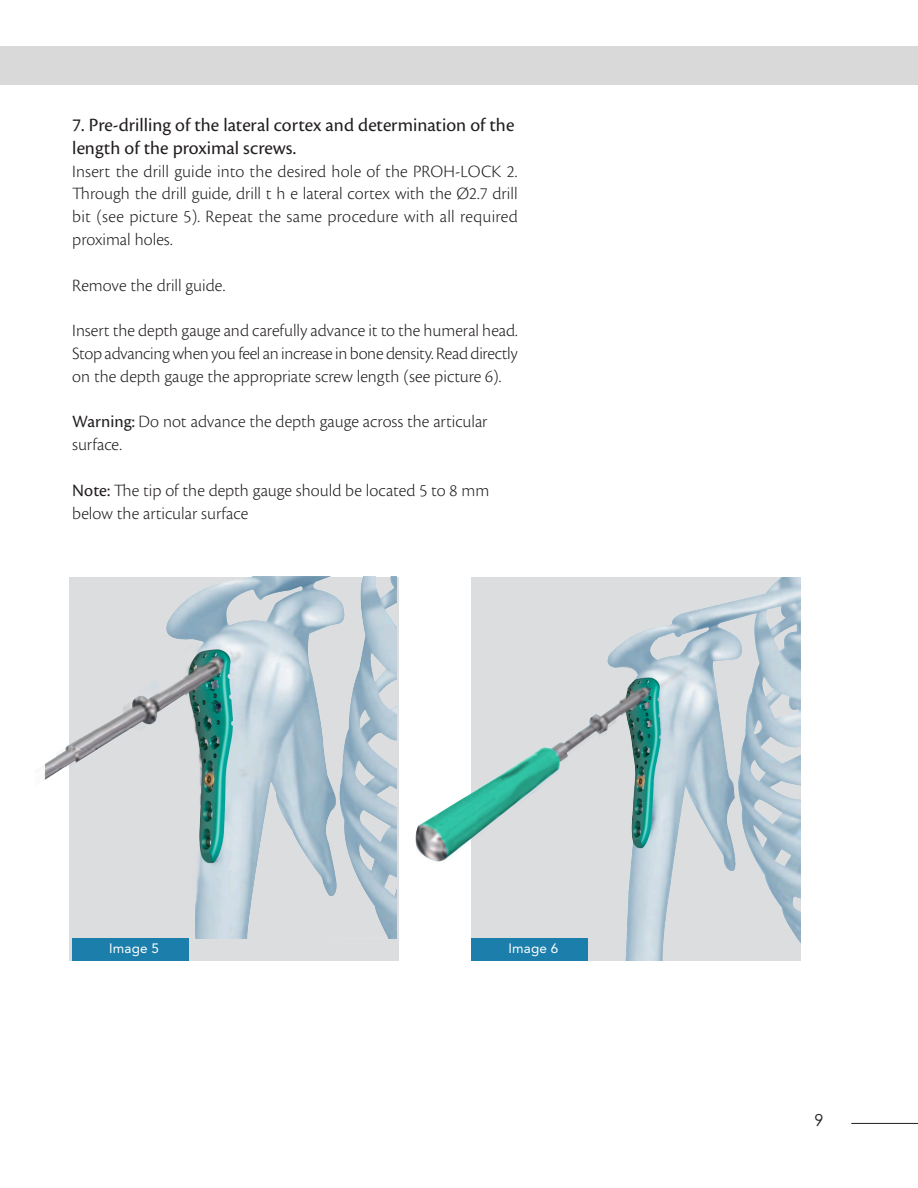
<style>
.page{position:relative;width:918px;height:1188px;background:#fff}
.page>*{position:absolute;margin:0;border:0;box-sizing:border-box;transform-origin:0 0}
.subtemas{font:19.5px "Cronos Pro";color:#231f20}
.subtemas-2{font:300 18px/22.8px "Cronos Pro";color:#231f20;text-align:justify}
.sinsangria{font:300 18px "Cronos Pro";color:#231f20}
.t1{font:16.5px "Century Gothic";color:#231f20}
.t2{font:13.5px "Avenir LT Std";letter-spacing:.01em;color:#fff}
.s1{font-weight:400}
</style>
<div class="page">
<div style="left:0;top:46px;width:918px;height:39px;background:#d9d9d9"></div>
<hr style="left:851px;top:1123px;width:67px;height:1px;background:#231f20">
<div style="left:70px;top:577px;width:329px;height:384px;background:#dcdddf"></div>
<img style="left:44px;top:577px;width:353px;height:361px">
<img style="left:415px;top:577px;width:385px;height:384px">
<div style="left:72px;top:938px;width:116px;height:23px;background:#1c7eab"></div>
<div style="left:472px;top:938px;width:116px;height:23px;background:#1c7eab"></div>
<p class="subtemas" style="left:72px;top:114px;width:444px">7. Pre-drilling of the lateral cortex and determination of the</p>
<p class="subtemas" style="left:72px;top:137px;width:225px">length of the proximal screws.</p>
<p class="subtemas-2" style="left:72px;top:160px;width:447px">Insert the drill guide into the desired hole of the PROH-LOCK 2.<br>Through the drill guide, drill t h e lateral cortex with the Ø2.7 drill bit (see picture 5). Repeat the same procedure with all required proximal holes.</p>
<p class="subtemas-2" style="left:72px;top:274px;width:154px">Remove the drill guide.</p>
<p class="subtemas-2" style="left:72px;top:319px;width:447px">Insert the depth gauge and carefully advance it to the humeral head.<br>Stop advancing when you feel an increase in bone density. Read directly on the depth gauge the appropriate screw length (see picture 6).</p>
<p class="sinsangria" style="left:72px;top:412px;width:417px"><span class="s1">Warning:</span> Do not advance the depth gauge across the articular</p>
<p class="sinsangria" style="left:72px;top:434px;width:51px">surface.</p>
<p class="sinsangria" style="left:72px;top:480px;width:418px"><span class="s1">Note:</span> The tip of the depth gauge should be located 5 to 8 mm</p>
<p class="sinsangria" style="left:72px;top:503px;width:177px">below the articular surface</p>
<p class="t2" style="left:109px;top:941px;width:51px">Image 5</p>
<p class="t2" style="left:509px;top:941px;width:51px">Image 6</p>
<p class="t1" style="left:815px;top:1109px;width:11px">9</p>
</div>
